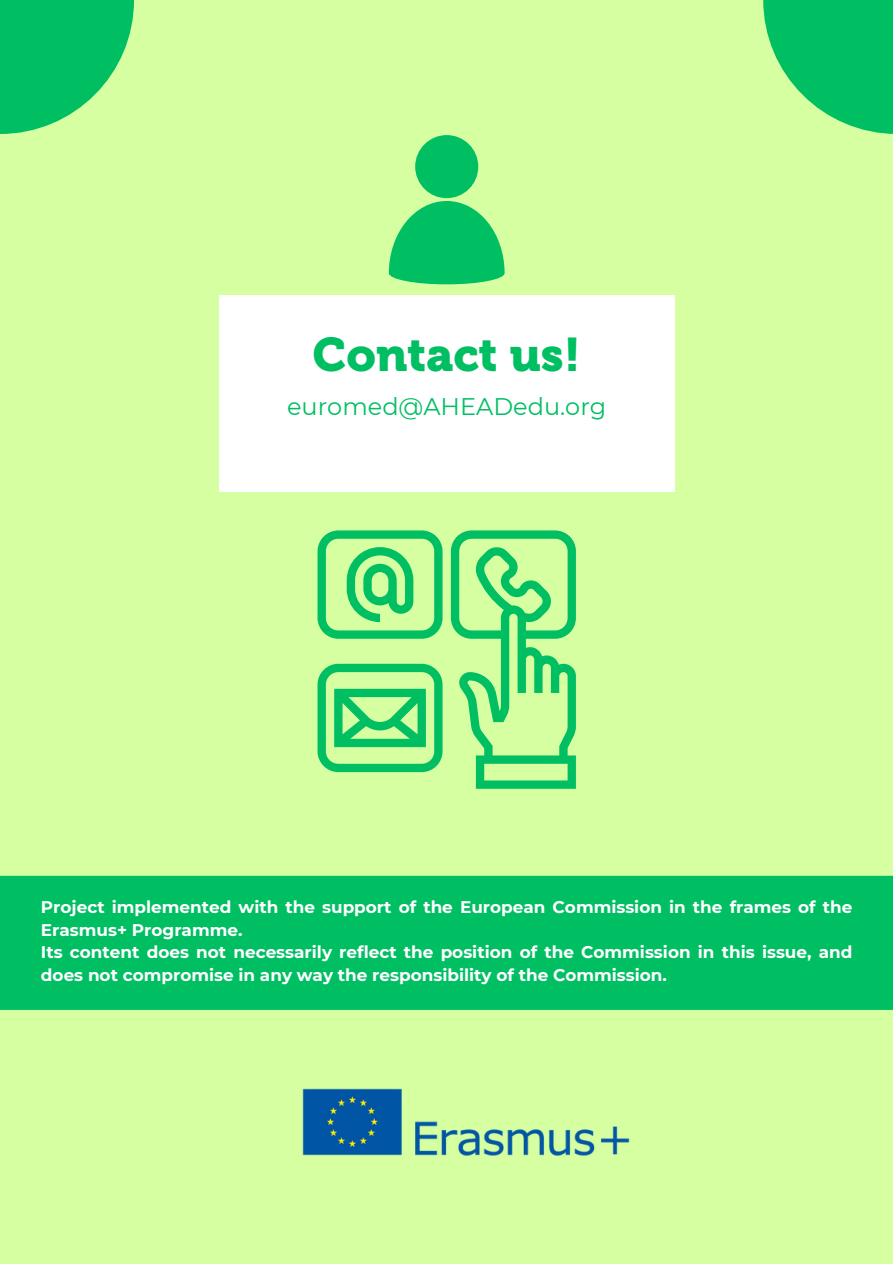
<style>
.page{position:relative;width:893px;height:1264px;background:#fff}
.page>*{position:absolute;margin:0;border:0;box-sizing:border-box;transform-origin:0 0}
.t1{font:46.8px "Museo 900";color:#00bf63}
.t2{font:24px "Montserrat";color:#00bf63}
.t3{font:700 16.8px/22.5px "Montserrat";color:#fff}
</style>
<div class="page">
<div style="left:0;top:0;width:892px;height:1263px;background:#d6ffa1"></div>
<div style="left:219px;top:296px;width:455px;height:196px;background:#fff"></div>
<svg style="left:451px;top:530px;width:125px;height:258px"></svg>
<svg style="left:317px;top:530px;width:125px;height:108px"></svg>
<svg style="left:317px;top:663px;width:125px;height:109px"></svg>
<div style="left:0;top:875px;width:892px;height:134px;background:#00bf63"></div>
<img style="left:302px;top:1088px;width:328px;height:68px">
<svg style="left:389px;top:135px;width:115px;height:149px"></svg>
<svg style="left:0;top:0;width:134px;height:134px;fill:#00bf63"></svg>
<svg style="left:763px;top:0;width:129px;height:134px;fill:#00bf63"></svg>
<h1 class="t1" style="left:313px;top:327px;width:269px">Contact us!</h1>
<h2 class="t2" style="left:287px;top:392px;width:321px">euromed@AHEADedu.org</h2>
<p class="t3" style="left:41px;top:895px;width:813px">Project implemented with the support of the European Commission in the frames of the Erasmus+ Programme.<br>Its content does not necessarily reflect the position of the Commission in this issue, and does not compromise in any way the responsibility of the Commission.</p>
</div>
